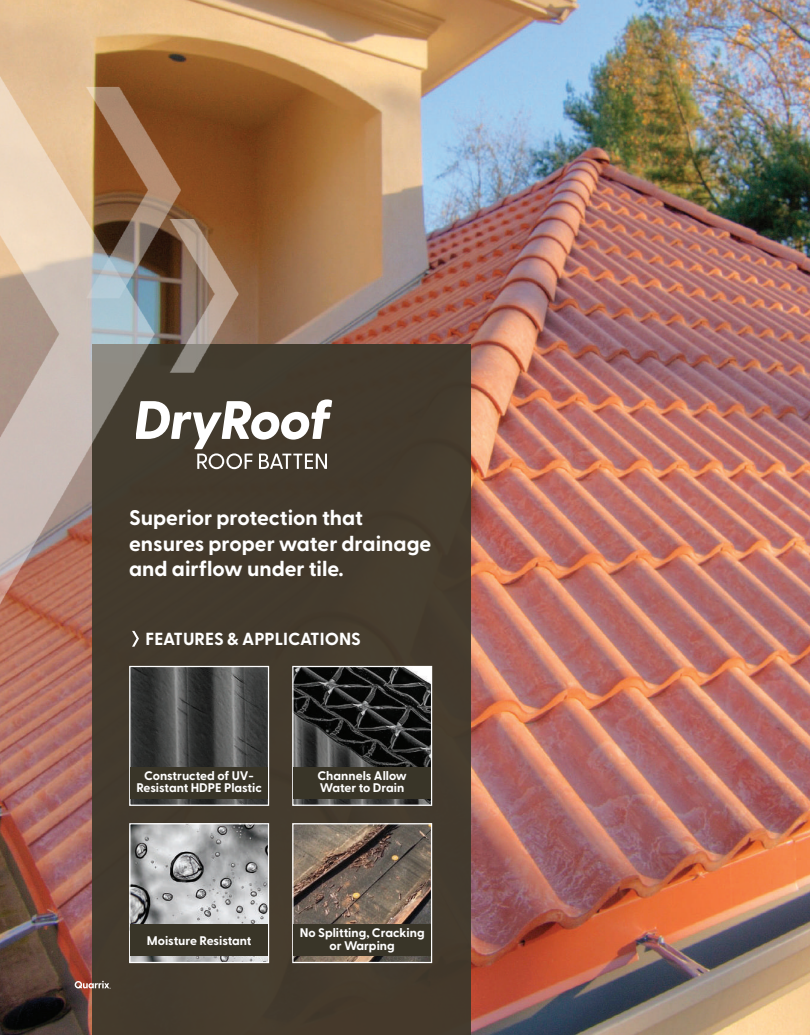
<style>
.page{position:relative;width:810px;height:1035px;background:#fff}
.page>*{position:absolute;margin:0;border:0;box-sizing:border-box;transform-origin:0 0}
.t1{font:700 21.25px/25.5px "Greycliff CF";color:#fff}
.t2{font:700 17.5px "Greycliff CF";color:#fff}
.t3{font:700 12.5px/12.5px "Greycliff CF";color:#fff;text-align:center}
</style>
<div class="page">
<img style="left:0;top:0;width:810px;height:1035px">
<div style="left:93px;top:344px;width:378px;height:691px;background:#3e382b"></div>
<img style="left:0;top:0;width:359px;height:646px">
<svg style="left:136px;top:399px;width:196px;height:70px"></svg>
<img style="left:131px;top:668px;width:136px;height:136px">
<div style="left:129px;top:666px;width:140px;height:140px;border:1px solid #fff"></div>
<img style="left:131px;top:825px;width:136px;height:136px">
<div style="left:129px;top:823px;width:140px;height:140px;border:1px solid #fff"></div>
<img style="left:294px;top:668px;width:136px;height:136px">
<div style="left:292px;top:666px;width:140px;height:140px;border:1px solid #fff"></div>
<img style="left:294px;top:825px;width:136px;height:136px">
<div style="left:292px;top:823px;width:140px;height:140px;border:1px solid #fff"></div>
<div style="left:130px;top:767px;width:138px;height:32px;background:#393528"></div>
<div style="left:130px;top:925px;width:138px;height:31px;background:#393528"></div>
<div style="left:294px;top:925px;width:137px;height:31px;background:#393528"></div>
<div style="left:294px;top:767px;width:137px;height:32px;background:#393528"></div>
<svg style="left:132px;top:631px;width:7px;height:16px"></svg>
<svg style="left:75px;top:981px;width:36px;height:8px"></svg>
<h1 class="t1" style="left:129px;top:506px;width:304px">Superior protection that ensures proper water drainage and airflow under tile.</h1>
<h2 class="t2" style="left:146px;top:629px;width:217px">FEATURES &amp; APPLICATIONS</h2>
<p class="t3" style="left:136px;top:770px;width:127px">Constructed of UV-<br>Resistant HDPE Plastic</p>
<p class="t3" style="left:317px;top:770px;width:91px;text-align:left">Channels Allow<br>Water to Drain</p>
<p class="t3" style="left:147px;top:934px;width:106px">Moisture Resistant</p>
<p class="t3" style="left:300px;top:927px;width:126px">No Splitting, Cracking or Warping</p>
</div>
